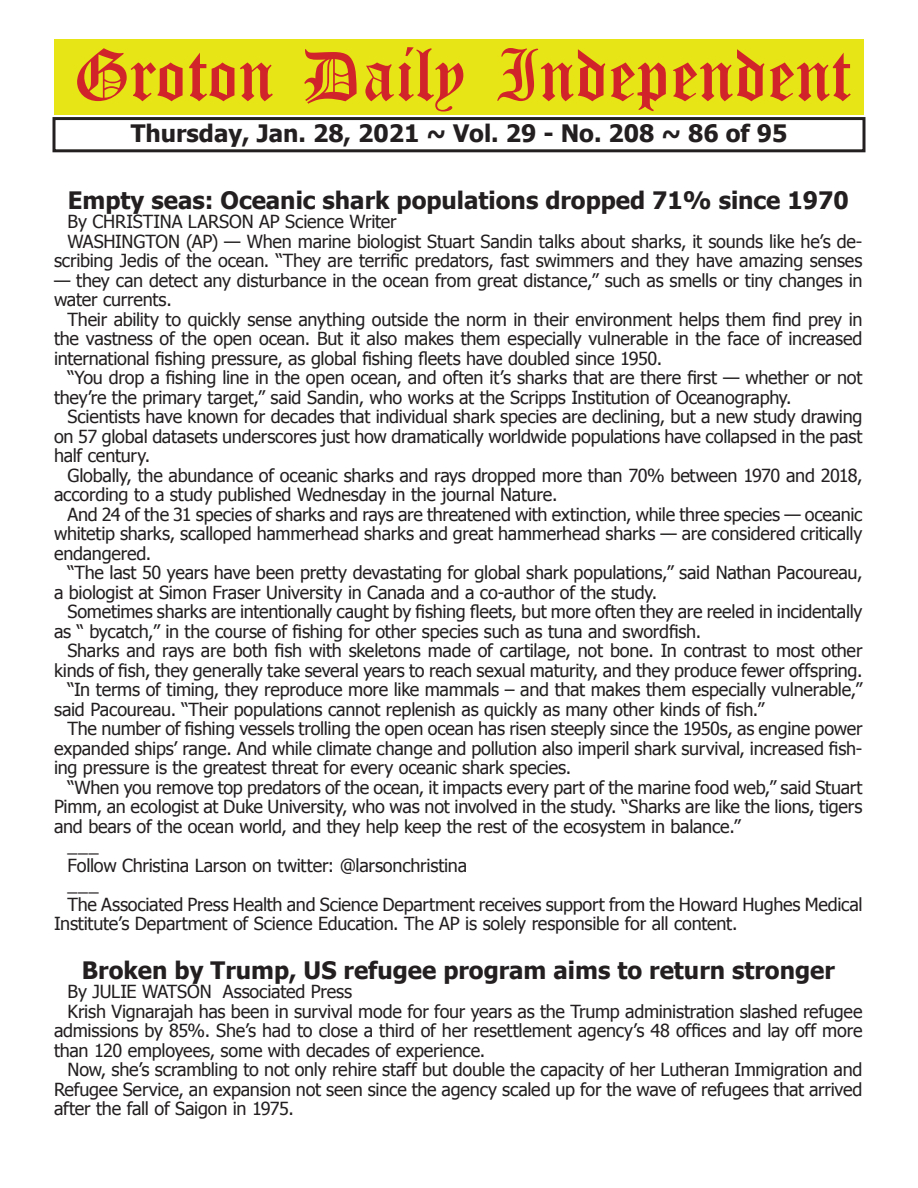
<style>
.page{position:relative;width:918px;height:1188px;background:#fff}
.page>*{position:absolute;margin:0;border:0;box-sizing:border-box;transform-origin:0 0}
.t1{font:54px "Old English Five";color:#d1232a}
.t2{font:700 24px "Tahoma";color:#231f20}
.t3{font:18px/19.5px "Tahoma";letter-spacing:-.01em;color:#231f20}
</style>
<div class="page">
<div style="left:52px;top:117px;width:814px;height:35px;border:3px solid #231f20"></div>
<div style="left:54px;top:40px;width:810px;height:75px;background:#e7e515"></div>
<h1 class="t1" style="left:73px;top:50px;width:779px">Groton Daily Independent</h1>
<h2 class="t2" style="left:131px;top:116px;width:658px">Thursday, Jan. 28, 2021 ~ Vol. 29 - No. 208 ~ 86 of 95</h2>
<h2 class="t2" style="left:68px;top:183px;width:782px">Empty seas: Oceanic shark populations dropped 71% since 1970</h2>
<p class="t3" style="left:68px;top:211px;width:331px">By CHRISTINA LARSON AP Science Writer</p>
<p class="t3" style="left:68px;top:231px;width:796px">WASHINGTON (AP) — When marine biologist Stuart Sandin talks about sharks, it sounds like he’s de-</p>
<p class="t3" style="left:54px;top:250px;width:810px">scribing Jedis of the ocean. “They are terrific predators, fast swimmers and they have amazing senses</p>
<p class="t3" style="left:54px;top:270px;width:810px">— they can detect any disturbance in the ocean from great distance,” such as smells or tiny changes in water currents.</p>
<p class="t3" style="left:54px;top:309px;width:810px;text-align:justify;text-indent:14px">Their ability to quickly sense anything outside the norm in their environment helps them find prey in the vastness of the open ocean. But it also makes them especially vulnerable in the face of increased international fishing pressure, as global fishing fleets have doubled since 1950.</p>
<p class="t3" style="left:54px;top:367px;width:810px;text-indent:14px">“You drop a fishing line in the open ocean, and often it’s sharks that are there first — whether or not they’re the primary target,” said Sandin, who works at the Scripps Institution of Oceanography.</p>
<p class="t3" style="left:54px;top:406px;width:810px;text-align:justify;text-indent:14px">Scientists have known for decades that individual shark species are declining, but a new study drawing on 57 global datasets underscores just how dramatically worldwide populations have collapsed in the past half century.</p>
<p class="t3" style="left:54px;top:465px;width:810px;text-indent:14px">Globally, the abundance of oceanic sharks and rays dropped more than 70% between 1970 and 2018, according to a study published Wednesday in the journal Nature.</p>
<p class="t3" style="left:54px;top:504px;width:810px;text-align:justify;text-indent:14px">And 24 of the 31 species of sharks and rays are threatened with extinction, while three species — oceanic whitetip sharks, scalloped hammerhead sharks and great hammerhead sharks — are considered critically endangered.</p>
<p class="t3" style="left:54px;top:562px;width:810px;text-indent:14px">“The last 50 years have been pretty devastating for global shark populations,” said Nathan Pacoureau, a biologist at Simon Fraser University in Canada and a co-author of the study.</p>
<p class="t3" style="left:54px;top:601px;width:810px;text-indent:14px">Sometimes sharks are intentionally caught by fishing fleets, but more often they are reeled in incidentally as “ bycatch,” in the course of fishing for other species such as tuna and swordfish.</p>
<p class="t3" style="left:68px;top:640px;width:796px">Sharks and rays are both fish with skeletons made of cartilage, not bone. In contrast to most other</p>
<p class="t3" style="left:54px;top:660px;width:810px">kinds of fish, they generally take several years to reach sexual maturity, and they produce fewer offspring.</p>
<p class="t3" style="left:68px;top:679px;width:797px">“In terms of timing, they reproduce more like mammals – and that makes them especially vulnerable,”</p>
<p class="t3" style="left:54px;top:699px;width:712px">said Pacoureau. “Their populations cannot replenish as quickly as many other kinds of fish.”</p>
<p class="t3" style="left:68px;top:718px;width:796px">The number of fishing vessels trolling the open ocean has risen steeply since the 1950s, as engine power</p>
<p class="t3" style="left:54px;top:738px;width:810px">expanded ships’ range. And while climate change and pollution also imperil shark survival, increased fish-</p>
<p class="t3" style="left:54px;top:757px;width:519px">ing pressure is the greatest threat for every oceanic shark species.</p>
<p class="t3" style="left:68px;top:777px;width:797px">“When you remove top predators of the ocean, it impacts every part of the marine food web,” said Stuart</p>
<p class="t3" style="left:54px;top:796px;width:810px">Pimm, an ecologist at Duke University, who was not involved in the study. “Sharks are like the lions, tigers</p>
<p class="t3" style="left:54px;top:816px;width:688px">and bears of the ocean world, and they help keep the rest of the ecosystem in balance.”</p>
<p class="t3" style="left:68px;top:835px;width:33px">___</p>
<p class="t3" style="left:68px;top:855px;width:401px">Follow Christina Larson on twitter: @larsonchristina</p>
<p class="t3" style="left:68px;top:874px;width:33px">___</p>
<p class="t3" style="left:68px;top:894px;width:797px">The Associated Press Health and Science Department receives support from the Howard Hughes Medical</p>
<p class="t3" style="left:54px;top:913px;width:685px">Institute’s Department of Science Education. The AP is solely responsible for all content.</p>
<h2 class="t2" style="left:82px;top:953px;width:755px">Broken by Trump, US refugee program aims to return stronger</h2>
<p class="t3" style="left:68px;top:981px;width:286px">By JULIE WATSON Associated Press</p>
<p class="t3" style="left:68px;top:1001px;width:797px">Krish Vignarajah has been in survival mode for four years as the Trump administration slashed refugee</p>
<p class="t3" style="left:54px;top:1020px;width:810px">admissions by 85%. She’s had to close a third of her resettlement agency’s 48 offices and lay off more</p>
<p class="t3" style="left:54px;top:1040px;width:433px">than 120 employees, some with decades of experience.</p>
<p class="t3" style="left:68px;top:1059px;width:796px">Now, she’s scrambling to not only rehire staff but double the capacity of her Lutheran Immigration and</p>
<p class="t3" style="left:54px;top:1079px;width:810px">Refugee Service, an expansion not seen since the agency scaled up for the wave of refugees that arrived</p>
<p class="t3" style="left:54px;top:1098px;width:241px">after the fall of Saigon in 1975.</p>
</div>
